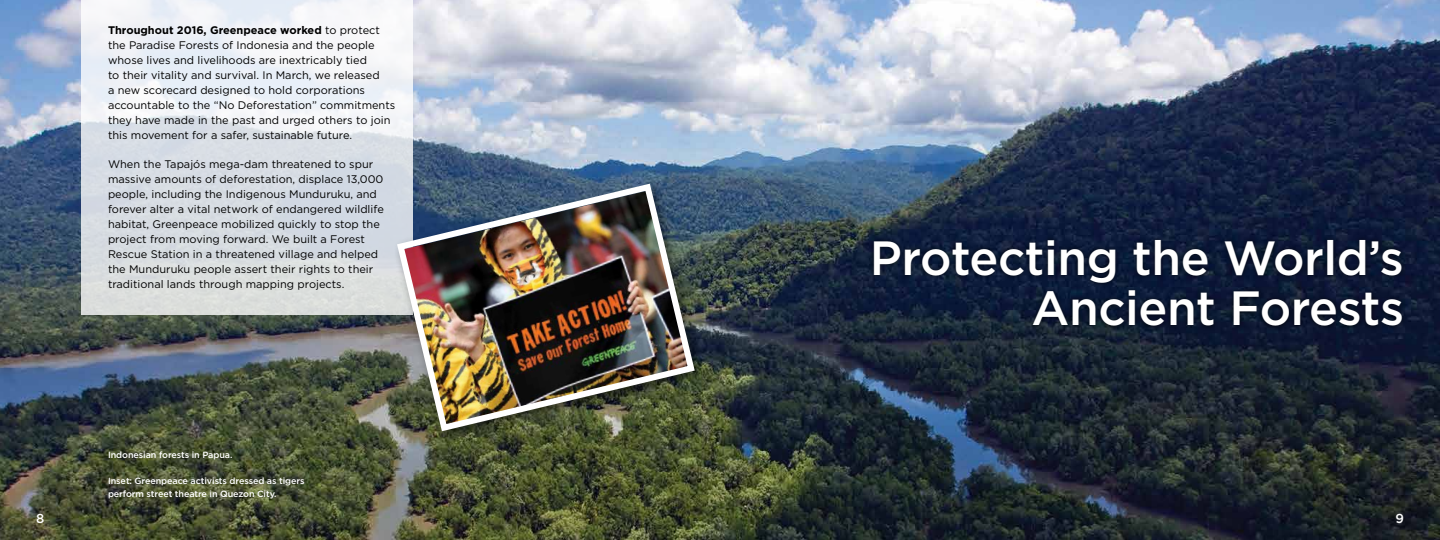
<style>
.page{position:relative;width:1440px;height:540px;background:#fff}
.page>*{position:absolute;margin:0;border:0;box-sizing:border-box;transform-origin:0 0}
.t1{font:500 48px/50px "Gotham";letter-spacing:-.01em;color:#fff;text-align:right}
.t2{font:500 13px "Gotham";color:#fff}
.t3{font:11px/15px "Gotham";color:#000}
.t4{font:500 9px/13px "Gotham";letter-spacing:-.01em;color:#fff}
.s1{font-weight:700}
</style>
<div class="page">
<img style="left:0;top:0;width:1440px;height:540px">
<svg style="left:81px;top:0;width:332px;height:315px"></svg>
<div style="left:869px;top:235px;width:538px;height:96px;background:#000;opacity:.75"></div>
<div style="left:392px;top:179px;width:317px;height:266px;background:#000;opacity:.5"></div>
<img style="left:393px;top:180px;width:305px;height:255px">
<p class="t2" style="left:36px;top:512px;width:10px">8</p>
<p class="t3" style="left:108px;top:23px;width:289px"><span class="s1">Throughout 2016, Greenpeace worked</span> to protect the Paradise Forests of Indonesia and the people whose lives and livelihoods are inextricably tied<br>to their vitality and survival. In March, we released<br>a new scorecard designed to hold corporations accountable to the “No Deforestation” commitments they have made in the past and urged others to join this movement for a safer, sustainable future.</p>
<p class="t3" style="left:108px;top:156px;width:277px">When the Tapajós mega-dam threatened to spur massive amounts of deforestation, displace 13,000 people, including the Indigenous Munduruku, and forever alter a vital network of endangered wildlife habitat, Greenpeace mobilized quickly to stop the project from moving forward. We built a Forest Rescue Station in a threatened village and helped the Munduruku people assert their rights to their traditional lands through mapping projects.</p>
<p class="t4" style="left:108px;top:448px;width:126px">Indonesian forests in Papua.</p>
<p class="t4" style="left:108px;top:474px;width:198px">Inset: Greenpeace activists dressed as tigers perform street theatre in Quezon City.</p>
<h1 class="t1" style="left:870px;top:232px;width:536px">Protecting the World’s<br>Ancient Forests</h1>
<p class="t2" style="left:1395px;top:512px;width:10px">9</p>
</div>
